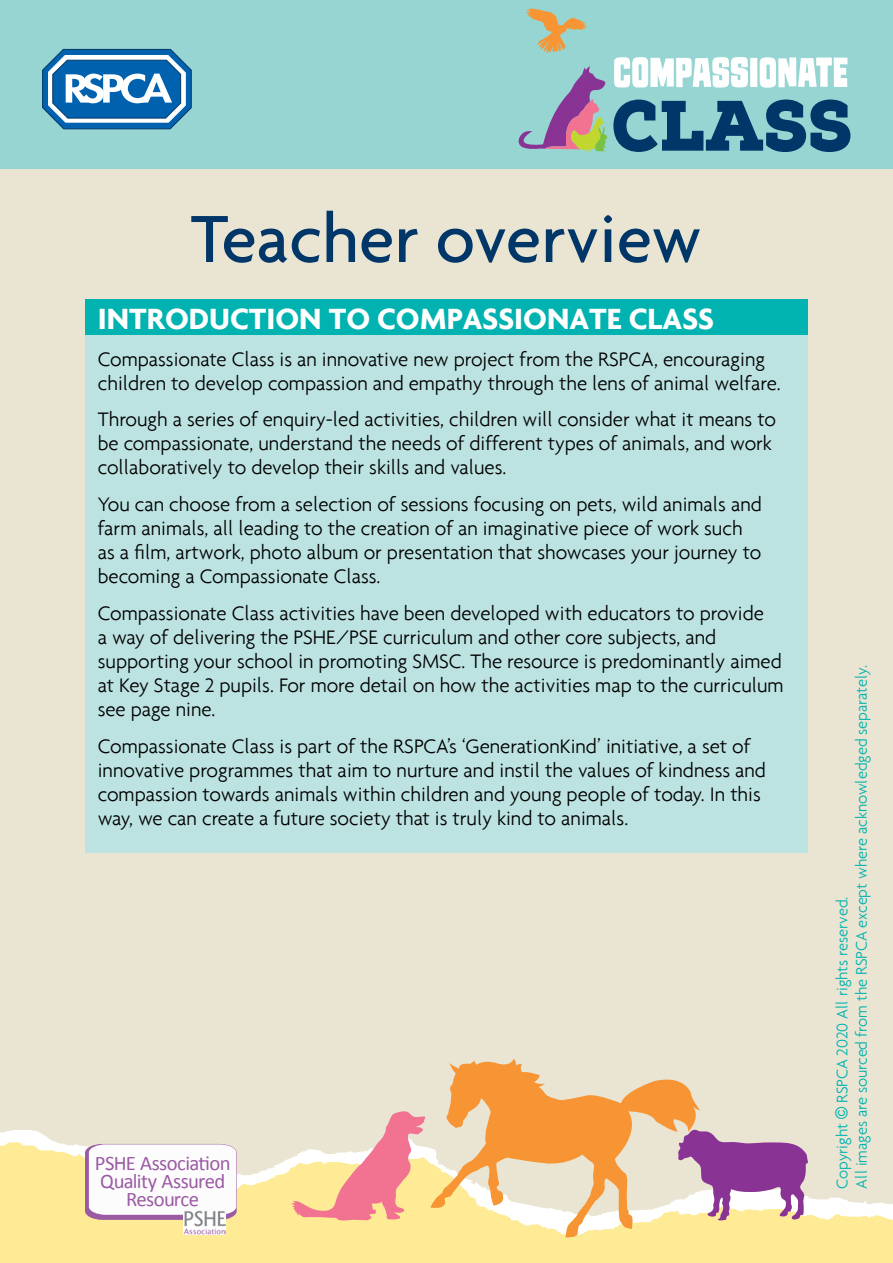
<style>
.page{position:relative;width:893px;height:1263px;background:#eae4d2}
.page>*{position:absolute;margin:0;border:0;box-sizing:border-box;transform-origin:0 0}
.t1{font:500 72px "Agenda";color:#003768}
.t2{font:700 31.5px "Agenda";color:#fff}
.t3{font:300 21px/24px "Agenda";color:#000}
.t4{font:20.7px/17.7px "Calibri";letter-spacing:-.03em;color:#9b5ba4;text-align:center}
.t5{font:300 16.5px/19.5px "Agenda";color:#00b3b0}
.s1{font-family:"Arial";font-weight:400}
</style>
<div class="page">
<div style="left:0;top:0;width:893px;height:169px;background:#96d5d2"></div>
<svg style="left:42px;top:49px;width:149px;height:80px;background:#5293c3"></svg>
<svg style="left:614px;top:57px;width:233px;height:31px;background:#e0f2f1"></svg>
<svg style="left:519px;top:66px;width:88px;height:86px;background:#9da3ae"></svg>
<svg style="left:613px;top:99px;width:237px;height:53px;background:#417b96"></svg>
<svg style="left:526px;top:9px;width:61px;height:44px;background:#b9bd98"></svg>
<svg style="left:0;top:1117px;width:893px;height:146px;fill:#ffeb95"></svg>
<div style="left:85px;top:318px;width:723px;height:535px;background:#bce3e2"></div>
<div style="left:85px;top:299px;width:723px;height:36px;background:#00b3b0"></div>
<svg style="left:431px;top:1059px;width:270px;height:179px"></svg>
<svg style="left:678px;top:1129px;width:130px;height:92px"></svg>
<svg style="left:290px;top:1111px;width:135px;height:110px"></svg>
<svg style="left:85px;top:1144px;width:152px;height:76px;background:#f5eef4"></svg>
<img style="left:184px;top:1210px;width:41px;height:25px">
<h1 class="t1" style="left:191px;top:195px;width:513px">Teacher overview</h1>
<h2 class="t2" style="left:98px;top:299px;width:618px">INTRODUCTION TO COMPASSIONATE CLASS</h2>
<p class="t3" style="left:98px;top:347px;width:684px">Compassionate Class is an innovative new project from the RSPCA, encouraging children to develop compassion and empathy through the lens of animal welfare.</p>
<p class="t3" style="left:98px;top:407px;width:680px">Through a series of enquiry-led activities, children will consider what it means to be compassionate, understand the needs of different types of animals, and work collaboratively to develop their skills and values.</p>
<p class="t3" style="left:98px;top:492px;width:666px">You can choose from a selection of sessions focusing on pets, wild animals and farm animals, all leading to the creation of an imaginative piece of work such as a film, artwork, photo album or presentation that showcases your journey to becoming a Compassionate Class.</p>
<p class="t3" style="left:98px;top:601px;width:687px">Compassionate Class activities have been developed with educators to provide<br>a way of delivering the PSHE/PSE curriculum and other core subjects, and supporting your school in promoting SMSC. The resource is predominantly aimed at Key Stage 2 pupils. For more detail on how the activities map to the curriculum see page nine.</p>
<p class="t3" style="left:98px;top:734px;width:670px">Compassionate Class is part of the RSPCA’s ‘GenerationKind’ initiative, a set of innovative programmes that aim to nurture and instil the values of kindness and compassion towards animals within children and young people of today. In this way, we can create a future society that is truly kind to animals.</p>
<p class="t4" style="left:95px;top:1154px;width:137px">PSHE Association<br>Quality Assured<br>Resource</p>
<p class="t5" style="left:832px;top:1188px;width:525px;rotate:-90deg">Copyright <span class="s1">©</span> RSPCA 2020 All rights reserved.<br>All images are sourced from the RSPCA except where acknowledged separately.</p>
</div>
